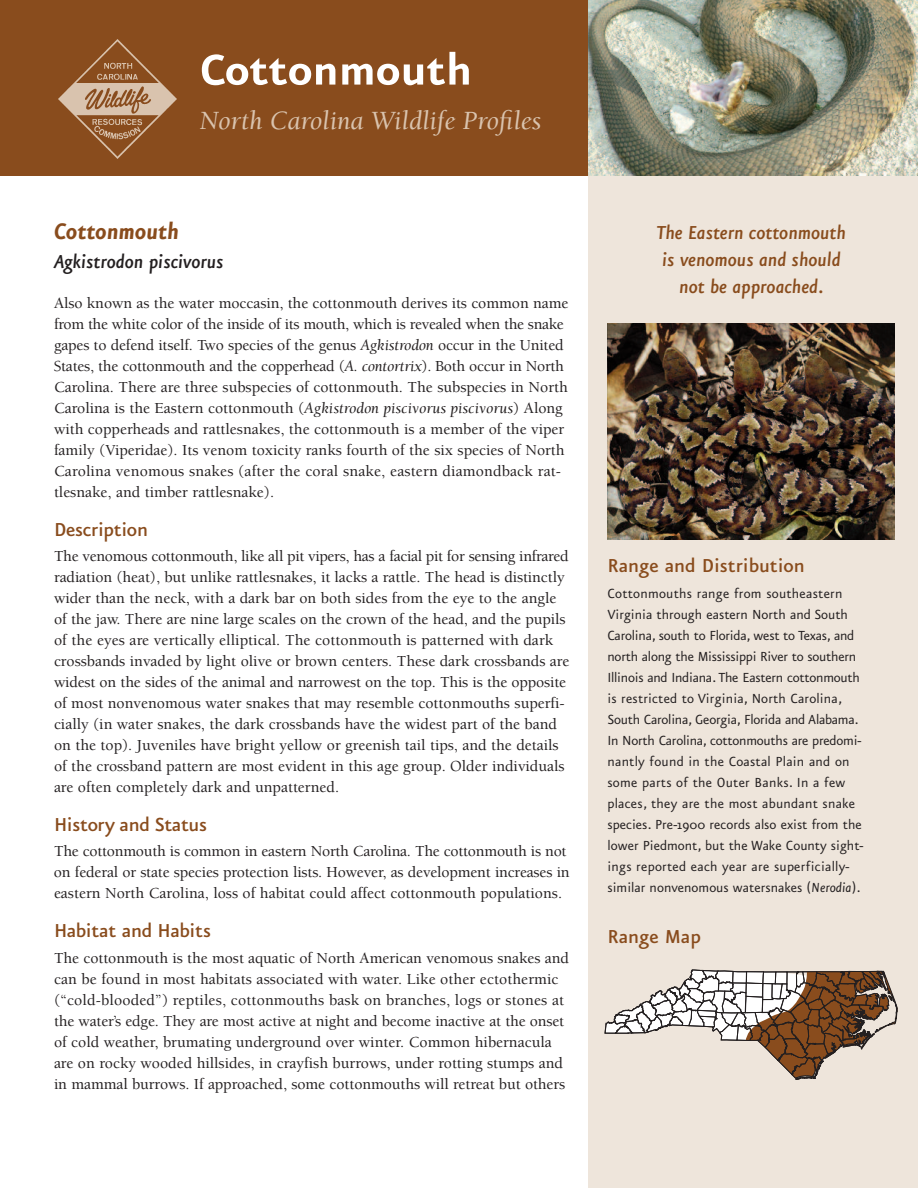
<style>
.page{position:relative;width:918px;height:1188px;background:#fff}
.page>*{position:absolute;margin:0;border:0;box-sizing:border-box;transform-origin:0 0}
.t1{font:700 51px "Eureka Sans";color:#fff}
.t2{font:italic 27px "Berkeley";color:#d9c3ae}
.t3{font:italic 700 27px "Eureka Sans";color:#894c1d}
.t4{font:500 22.5px "Eureka Sans";letter-spacing:-.01em;color:#894c1d}
.t5{font:italic 500 22.5px/27px "Eureka Sans";color:#894c1d;text-align:center}
.t6{font:italic 500 22.5px "Eureka Sans";color:#231f20}
.t7{font:500 15.75px/21px "Berkeley";color:#231f20}
.t8{font:15.75px/21px "Eureka Sans";color:#231f20}
.s1{font-weight:400;font-style:italic}
.s2{font-style:italic}
</style>
<div class="page">
<div style="left:588px;top:114px;width:330px;height:1074px;background:#eee5db"></div>
<div style="left:0;top:0;width:918px;height:176px;background:#894c1d"></div>
<img style="left:58px;top:39px;width:119px;height:119px">
<img style="left:588px;top:0;width:330px;height:176px">
<img style="left:608px;top:323px;width:286px;height:217px">
<svg style="left:605px;top:970px;width:293px;height:110px"></svg>
<h1 class="t1" style="left:200px;top:45px;width:274px">Cottonmouth</h1>
<h2 class="t2" style="left:200px;top:110px;width:343px">North Carolina Wildlife Profiles</h2>
<h2 class="t3" style="left:54px;top:218px;width:126px">Cottonmouth</h2>
<h3 class="t6" style="left:54px;top:247px;width:171px">Agkistrodon piscivorus</h3>
<p class="t7" style="left:54px;top:294px;width:516px">Also known as the water moccasin, the cottonmouth derives its common name from the white color of the inside of its mouth, which is revealed when the snake gapes to defend itself. Two species of the genus <span class="s1">Agkistrodon</span> occur in the United States, the cottonmouth and the copperhead (<span class="s1">A. contortrix</span>). Both occur in North Carolina. There are three subspecies of cottonmouth. The subspecies in North Carolina is the Eastern cottonmouth (<span class="s1">Agkistrodon piscivorus piscivorus</span>) Along with copperheads and rattlesnakes, the cottonmouth is a member of the viper family (Viperidae). Its venom toxicity ranks fourth of the six species of North Carolina venomous snakes (after the coral snake, eastern diamondback rat&shy;tlesnake, and timber rattlesnake).</p>
<h3 class="t4" style="left:54px;top:515px;width:96px">Description</h3>
<p class="t7" style="left:54px;top:547px;width:517px">The venomous cottonmouth, like all pit vipers, has a facial pit for sensing infrared radiation (heat), but unlike rattlesnakes, it lacks a rattle. The head is distinctly wider than the neck, with a dark bar on both sides from the eye to the angle of the jaw. There are nine large scales on the crown of the head, and the pupils of the eyes are vertically elliptical. The cottonmouth is patterned with dark crossbands invaded by light olive or brown centers. These dark crossbands are widest on the sides of the animal and narrowest on the top. This is the opposite of most nonvenomous water snakes that may resemble cottonmouths superfi&shy;cially (in water snakes, the dark crossbands have the widest part of the band on the top). Juveniles have bright yellow or greenish tail tips, and the details of the crossband pattern are most evident in this age group. Older individuals are often completely dark and unpatterned.</p>
<h3 class="t4" style="left:54px;top:810px;width:155px">History and Status</h3>
<p class="t7" style="left:54px;top:842px;width:517px">The cottonmouth is common in eastern North Carolina. The cottonmouth is not on federal or state species protection lists. However, as development increases in eastern North Carolina, loss of habitat could affect cottonmouth populations.</p>
<h3 class="t4" style="left:54px;top:917px;width:158px">Habitat and Habits</h3>
<p class="t7" style="left:54px;top:949px;width:516px">The cottonmouth is the most aquatic of North American venomous snakes and can be found in most habitats associated with water. Like other ectothermic (“cold-blooded”) reptiles, cottonmouths bask on branches, logs or stones at the water’s edge. They are most active at night and become inactive at the onset of cold weather, brumating underground over winter. Common hibernacula are on rocky wooded hillsides, in crayfish burrows, under rotting stumps and in mammal burrows. If approached, some cottonmouths will retreat but others</p>
<h3 class="t5" style="left:657px;top:217px;width:190px">The Eastern cottonmouth is venomous and should not be approached.</h3>
<h3 class="t4" style="left:608px;top:552px;width:199px">Range and Distribution</h3>
<p class="t8" style="left:607px;top:584px;width:258px">Cottonmouths range from southeastern Virginia through eastern North and South Carolina, south to Florida, west to Texas, and north along the Mississippi River to southern Illinois and Indiana. The Eastern cottonmouth is restricted to Virginia, North Carolina, South Carolina, Georgia, Florida and Alabama.<br>In North Carolina, cottonmouths are predomi&shy;nantly found in the Coastal Plain and on some parts of the Outer Banks. In a few places, they are the most abundant snake species. Pre-1900 records also exist from the lower Piedmont, but the Wake County sight&shy;ings reported each year are superficially&shy;similar nonvenomous watersnakes (<span class="s2">Nerodia</span>).</p>
<h3 class="t4" style="left:608px;top:922px;width:95px">Range Map</h3>
</div>
